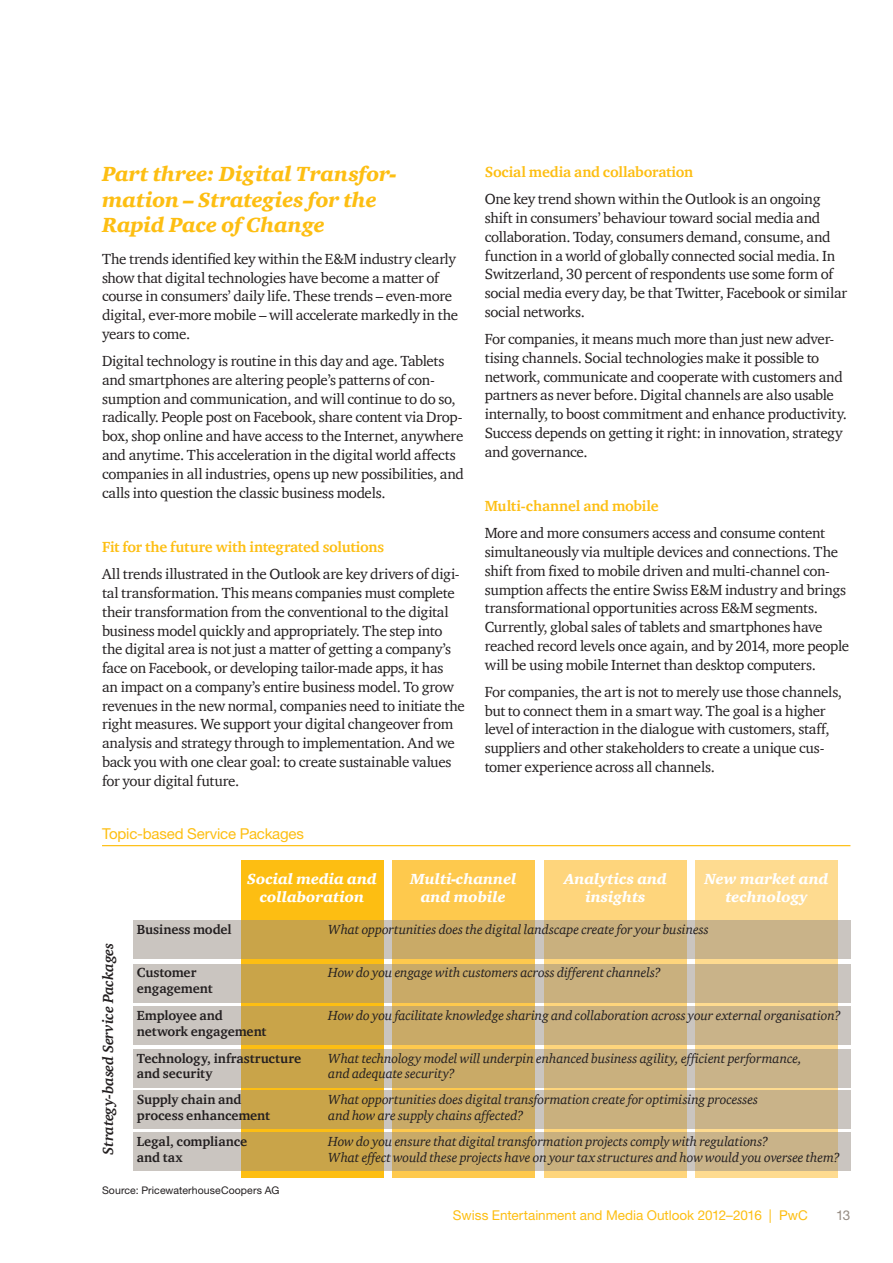
<style>
.page{position:relative;width:893px;height:1263px;background:#fff}
.page>*{position:absolute;margin:0;border:0;box-sizing:border-box;transform-origin:0 0}
.t1{font:italic 900 21px/25.5px "ITC Charter Com";letter-spacing:-.005em;color:#fdbe12}
.t2{font:15px/18.8px "ITC Charter Com";letter-spacing:-.02em;color:#231f20}
.t3{font:italic 900 15px/18px "ITC Charter Com";color:#fff;text-align:center}
.t4{font:700 15px "ITC Charter Com";letter-spacing:-.01em;color:#fdbe12}
.t5{font:italic 700 15px "ITC Charter Com";letter-spacing:-.01em;color:#231f20}
.t6{font:15px "Helvetica Neue LT Std";letter-spacing:-.015em;color:#fdbe12}
.t7{font:italic 13.5px "ITC Charter Com";letter-spacing:-.01em;color:#231f20}
.t8{font:700 13.5px/26.7px "ITC Charter Com";letter-spacing:-.005em;color:#231f20}
.t9{font:13.5px "Helvetica Neue LT Std";color:#fdbe12}
.t10{font:13.5px "Helvetica Neue LT Std";color:#958b82}
.t11{font:10.5px "Helvetica Neue LT Std";letter-spacing:.01em;color:#231f20}
</style>
<div class="page">
<hr style="left:102px;top:845px;width:748px;height:1px;background:#fdbe12">
<div style="left:241px;top:860px;width:142px;height:318px;background:#fdbe12"></div>
<div style="left:695px;top:860px;width:143px;height:318px;background:#fedb90"></div>
<div style="left:544px;top:860px;width:143px;height:318px;background:#fed57c"></div>
<div style="left:392px;top:860px;width:142px;height:318px;background:#fec94d"></div>
<svg style="left:133px;top:921px;width:717px;height:38px"></svg>
<svg style="left:133px;top:964px;width:717px;height:38px"></svg>
<svg style="left:133px;top:1006px;width:717px;height:39px"></svg>
<svg style="left:133px;top:1049px;width:717px;height:38px"></svg>
<svg style="left:133px;top:1091px;width:717px;height:38px"></svg>
<svg style="left:133px;top:1132px;width:717px;height:39px"></svg>
<h1 class="t1" style="left:102px;top:161px;width:296px">Part three: Digital Transfor&shy;mation – Strategies for the<br>Rapid Pace of Change</h1>
<p class="t2" style="left:102px;top:249px;width:358px">The trends identified key within the E&amp;M industry clearly show that digital technologies have become a matter of course in consumers’ daily life. These trends – even-more digital, ever-more mobile – will accelerate markedly in the years to come.</p>
<p class="t2" style="left:102px;top:351px;width:363px">Digital technology is routine in this day and age. Tablets and smartphones are altering people’s patterns of con&shy;sumption and communication, and will continue to do so, radically. People post on Facebook, share content via Drop&shy;box, shop online and have access to the Internet, anywhere and anytime. This acceleration in the digital world affects companies in all industries, opens up new possibilities, and calls into question the classic business models.</p>
<p class="t4" style="left:102px;top:538px;width:284px">Fit for the future with integrated solutions</p>
<p class="t2" style="left:102px;top:564px;width:364px">All trends illustrated in the Outlook are key drivers of digi&shy;tal transformation. This means companies must complete their transformation from the conventional to the digital business model quickly and appropriately. The step into the digital area is not just a matter of getting a company’s face on Facebook, or developing tailor-made apps, it has<br>an impact on a company’s entire business model. To grow revenues in the new normal, companies need to initiate the right measures. We support your digital changeover from analysis and strategy through to implementation. And we back you with one clear goal: to create sustainable values for your digital future.</p>
<p class="t4" style="left:485px;top:163px;width:210px">Social media and collaboration</p>
<p class="t2" style="left:485px;top:190px;width:364px">One key trend shown within the Outlook is an ongoing shift in consumers’ behaviour toward social media and collaboration. Today, consumers demand, consume, and function in a world of globally connected social media. In Switzerland, 30 percent of respondents use some form of social media every day, be that Twitter, Facebook or similar social networks.</p>
<p class="t2" style="left:485px;top:329px;width:364px">For companies, it means much more than just new adver&shy;tising channels. Social technologies make it possible to network, communicate and cooperate with customers and partners as never before. Digital channels are also usable internally, to boost commitment and enhance productivity.<br>Success depends on getting it right: in innovation, strategy and governance.</p>
<p class="t4" style="left:485px;top:497px;width:175px">Multi-channel and mobile</p>
<p class="t2" style="left:485px;top:524px;width:366px">More and more consumers access and consume content simultaneously via multiple devices and connections. The shift from fixed to mobile driven and multi-channel con&shy;sumption affects the entire Swiss E&amp;M industry and brings transformational opportunities across E&amp;M segments.<br>Currently, global sales of tablets and smartphones have reached record levels once again, and by 2014, more people will be using mobile Internet than desktop computers.</p>
<p class="t2" style="left:485px;top:682px;width:359px">For companies, the art is not to merely use those channels, but to connect them in a smart way. The goal is a higher level of interaction in the dialogue with customers, staff, suppliers and other stakeholders to create a unique cus&shy;tomer experience across all channels.</p>
<p class="t6" style="left:102px;top:825px;width:203px">Topic-based Service Packages</p>
<p class="t3" style="left:247px;top:870px;width:131px">Social media and collaboration</p>
<p class="t3" style="left:704px;top:870px;width:126px">New market and technology</p>
<p class="t3" style="left:410px;top:870px;width:108px">Multi-channel and mobile</p>
<p class="t3" style="left:564px;top:870px;width:104px">Analytics and insights</p>
<p class="t8" style="left:137px;top:916px;width:96px">Business model</p>
<p class="t7" style="left:328px;top:921px;width:382px">What opportunities does the digital landscape create for your business</p>
<p class="t8" style="left:137px;top:959px;width:61px">Customer</p>
<p class="t7" style="left:328px;top:965px;width:334px">How do you engage with customers across different channels?</p>
<p class="t8" style="left:137px;top:975px;width:87px">engagement<br>Employee and</p>
<p class="t5" style="left:99px;top:1155px;width:214px;rotate:-90deg">Strategy-based Service Packages</p>
<p class="t11" style="left:102px;top:1184px;width:179px">Source: PricewaterhouseCoopers AG</p>
<p class="t7" style="left:328px;top:1007px;width:514px">How do you facilitate knowledge sharing and collaboration across your external organisation?</p>
<p class="t8" style="left:137px;top:1017px;width:166px">network engagement<br>Technology, infrastructure</p>
<p class="t7" style="left:328px;top:1050px;width:475px">What technology model will underpin enhanced business agility, efficient performance,</p>
<p class="t8" style="left:137px;top:1060px;width:77px">and security</p>
<p class="t7" style="left:328px;top:1065px;width:128px">and adequate security?</p>
<p class="t8" style="left:137px;top:1086px;width:106px">Supply chain and</p>
<p class="t7" style="left:328px;top:1091px;width:431px">What opportunities does digital transformation create for optimising processes</p>
<p class="t8" style="left:137px;top:1102px;width:135px">process enhancement</p>
<p class="t7" style="left:328px;top:1107px;width:197px">and how are supply chains affected?</p>
<p class="t8" style="left:137px;top:1128px;width:112px">Legal, compliance</p>
<p class="t7" style="left:328px;top:1133px;width:442px">How do you ensure that digital transformation projects comply with regulations?</p>
<p class="t8" style="left:137px;top:1143px;width:47px">and tax</p>
<p class="t7" style="left:328px;top:1149px;width:513px">What effect would these projects have on your tax structures and how would you oversee them?</p>
<p class="t9" style="left:453px;top:1207px;width:356px">Swiss Entertainment and Media Outlook 2012–2016 | PwC</p>
<p class="t10" style="left:836px;top:1207px;width:16px">13</p>
</div>
